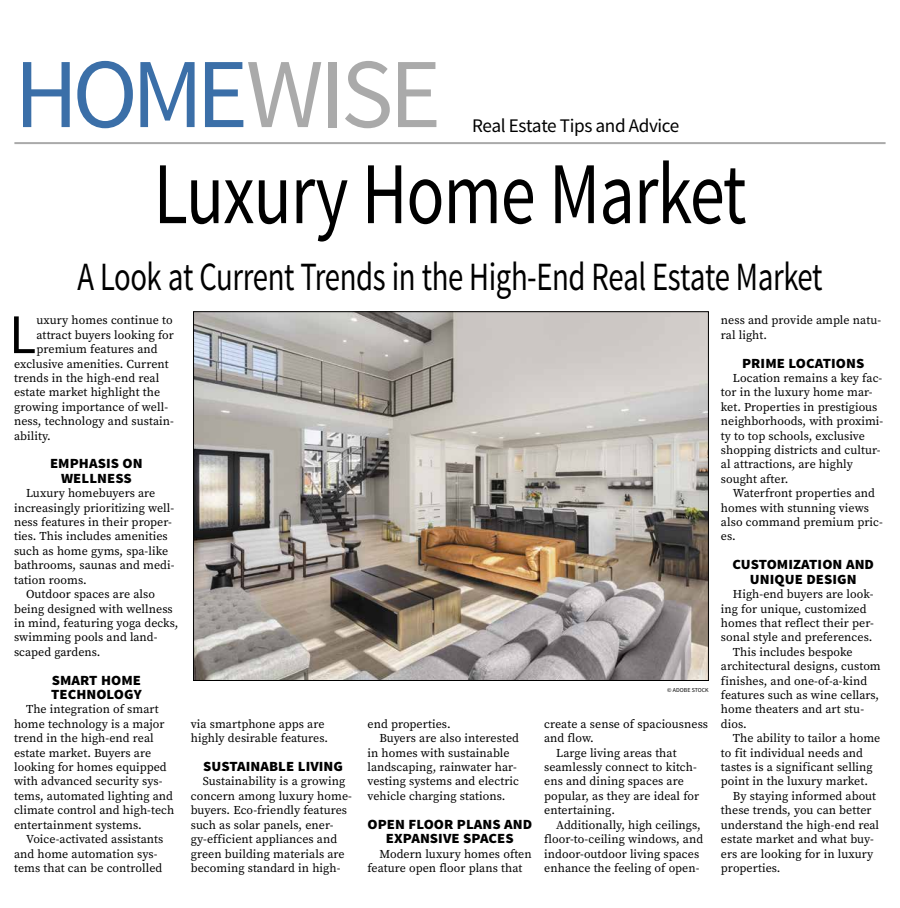
<style>
.page{position:relative;width:900px;height:908px;background:#fff}
.page>*{position:absolute;margin:0;border:0;box-sizing:border-box;transform-origin:0 0}
.t1{font:99px "Source Sans Pro";letter-spacing:-.04em;color:#3b6fa8}
.t2{font:88px "Source Sans Pro";letter-spacing:-.015em;color:#000;scale:.8 1}
.t3{font:55.9px "Source Sans Pro";color:#000}
.t4{font:40px "Source Sans Pro";letter-spacing:-.015em;color:#000;scale:.77 1}
.t5{font:19.2px "Source Sans Pro";letter-spacing:-.02em;color:#000}
.t6{font:900 14px/14.4px "Source Sans Pro";letter-spacing:.005em;color:#000;text-align:center;scale:1.05 1}
.t7{font:12px/14.4px "Source Serif Pro";letter-spacing:.005em;color:#000}
.t8{font:6px "Source Sans Pro";color:#000}
.s1{color:#aaa}
</style>
<div class="page">
<hr style="left:14px;top:142px;width:872px;height:2px;background:#aaa">
<img style="left:195px;top:313px;width:512px;height:365px">
<h1 class="t1" style="left:14px;top:33px;width:428px">HOME<span class="s1">WISE</span></h1>
<h3 class="t5" style="left:472px;top:114px;width:209px">Real Estate Tips and Advice</h3>
<h2 class="t2" style="left:154px;top:139px;width:742px">Luxury Home Market</h2>
<h3 class="t4" style="left:78px;top:252px;width:969px">A Look at Current Trends in the High-End Real Estate Market</h3>
<h3 class="t3" style="left:9px;top:300px;width:28px">L</h3>
<p class="t7" style="left:36px;top:313px;width:138px">uxury homes continue to</p>
<p class="t7" style="left:36px;top:327px;width:139px">attract buyers looking for</p>
<p class="t7" style="left:36px;top:342px;width:123px">premium features and</p>
<p class="t7" style="left:14px;top:356px;width:156px">exclusive amenities. Current</p>
<p class="t7" style="left:14px;top:370px;width:147px">trends in the high-end real</p>
<p class="t7" style="left:14px;top:385px;width:148px">estate market highlight the</p>
<p class="t7" style="left:14px;top:399px;width:156px">growing importance of well-</p>
<p class="t7" style="left:14px;top:414px;width:161px">ness, technology and sustain-</p>
<p class="t7" style="left:14px;top:428px;width:38px">ability.</p>
<p class="t6" style="left:50px;top:457px;width:90px">EMPHASIS ON<br>WELLNESS</p>
<p class="t7" style="left:26px;top:486px;width:131px">Luxury homebuyers are</p>
<p class="t7" style="left:14px;top:500px;width:162px">increasingly prioritizing well-</p>
<p class="t7" style="left:14px;top:514px;width:159px">ness features in their proper-</p>
<p class="t7" style="left:14px;top:529px;width:155px">ties. This includes amenities</p>
<p class="t7" style="left:14px;top:543px;width:156px">such as home gyms, spa-like</p>
<p class="t7" style="left:14px;top:558px;width:162px">bathrooms, saunas and medi-</p>
<p class="t7" style="left:14px;top:572px;width:74px">tation rooms.</p>
<p class="t7" style="left:26px;top:586px;width:130px">Outdoor spaces are also</p>
<p class="t7" style="left:14px;top:601px;width:160px">being designed with wellness</p>
<p class="t7" style="left:14px;top:615px;width:166px">in mind, featuring yoga decks,</p>
<p class="t7" style="left:14px;top:630px;width:145px">swimming pools and land-</p>
<p class="t7" style="left:14px;top:644px;width:88px">scaped gardens.</p>
<p class="t6" style="left:51px;top:673px;width:88px;text-align:left">SMART HOME<br>TECHNOLOGY</p>
<p class="t7" style="left:14px;top:702px;width:162px;text-indent:12px">The integration of smart home technology is a major trend in the high-end real estate market. Buyers are looking for homes equipped with advanced security sys&shy;tems, automated lighting and climate control and high-tech entertainment systems.</p>
<p class="t7" style="left:14px;top:831px;width:151px;text-indent:12px">Voice-activated assistants and home automation sys&shy;tems that can be controlled</p>
<p class="t7" style="left:191px;top:716px;width:139px">via smartphone apps are highly desirable features.</p>
<p class="t6" style="left:203px;top:759px;width:135px">SUSTAINABLE LIVING</p>
<p class="t7" style="left:191px;top:774px;width:163px;text-indent:12px">Sustainability is a growing concern among luxury home&shy;buyers. Eco-friendly features such as solar panels, ener&shy;gy-efficient appliances and green building materials are becoming standard in high-</p>
<p class="t7" style="left:367px;top:716px;width:85px">end properties.</p>
<p class="t7" style="left:379px;top:730px;width:141px">Buyers are also interested</p>
<p class="t7" style="left:367px;top:745px;width:144px">in homes with sustainable</p>
<p class="t7" style="left:367px;top:759px;width:151px">landscaping, rainwater har-</p>
<p class="t7" style="left:367px;top:774px;width:153px">vesting systems and electric</p>
<p class="t7" style="left:367px;top:788px;width:140px">vehicle charging stations.</p>
<p class="t6" style="left:367px;top:817px;width:158px">OPEN FLOOR PLANS AND<br>EXPANSIVE SPACES</p>
<p class="t7" style="left:367px;top:846px;width:166px;text-indent:12px">Modern luxury homes often feature open floor plans that</p>
<p class="t8" style="left:667px;top:685px;width:43px">© ADOBE STOCK</p>
<p class="t7" style="left:544px;top:716px;width:165px">create a sense of spaciousness</p>
<p class="t7" style="left:544px;top:730px;width:51px">and flow.</p>
<p class="t7" style="left:556px;top:745px;width:122px">Large living areas that</p>
<p class="t7" style="left:544px;top:759px;width:154px">seamlessly connect to kitch-</p>
<p class="t7" style="left:544px;top:774px;width:141px">ens and dining spaces are</p>
<p class="t7" style="left:544px;top:788px;width:157px">popular, as they are ideal for</p>
<p class="t7" style="left:544px;top:802px;width:72px">entertaining.</p>
<p class="t7" style="left:556px;top:817px;width:146px">Additionally, high ceilings,</p>
<p class="t7" style="left:544px;top:831px;width:160px">floor-to-ceiling windows, and</p>
<p class="t7" style="left:544px;top:846px;width:157px">indoor-outdoor living spaces</p>
<p class="t7" style="left:544px;top:860px;width:157px">enhance the feeling of open-</p>
<p class="t7" style="left:721px;top:313px;width:162px">ness and provide ample natu&shy;ral light.</p>
<p class="t6" style="left:742px;top:356px;width:118px">PRIME LOCATIONS</p>
<p class="t7" style="left:721px;top:370px;width:164px;text-indent:12px">Location remains a key fac&shy;tor in the luxury home mar&shy;ket. Properties in prestigious neighborhoods, with proximi&shy;ty to top schools, exclusive shopping districts and cultur&shy;al attractions, are highly sought after.</p>
<p class="t7" style="left:721px;top:486px;width:163px;text-indent:12px">Waterfront properties and homes with stunning views also command premium pric&shy;es.</p>
<p class="t6" style="left:733px;top:558px;width:136px">CUSTOMIZATION AND<br>UNIQUE DESIGN</p>
<p class="t7" style="left:733px;top:586px;width:142px">High-end buyers are look-</p>
<p class="t7" style="left:721px;top:601px;width:147px">ing for unique, customized</p>
<p class="t7" style="left:721px;top:615px;width:155px">homes that reflect their per-</p>
<p class="t7" style="left:721px;top:630px;width:153px">sonal style and preferences.</p>
<p class="t7" style="left:733px;top:644px;width:121px">This includes bespoke</p>
<p class="t7" style="left:721px;top:658px;width:161px">architectural designs, custom</p>
<p class="t7" style="left:721px;top:673px;width:148px">finishes, and one-of-a-kind</p>
<p class="t7" style="left:721px;top:687px;width:160px">features such as wine cellars,</p>
<p class="t7" style="left:721px;top:702px;width:145px">home theaters and art stu-</p>
<p class="t7" style="left:721px;top:716px;width:27px">dios.</p>
<p class="t7" style="left:733px;top:730px;width:149px">The ability to tailor a home</p>
<p class="t7" style="left:721px;top:745px;width:144px">to fit individual needs and</p>
<p class="t7" style="left:721px;top:759px;width:153px">tastes is a significant selling</p>
<p class="t7" style="left:721px;top:774px;width:149px">point in the luxury market.</p>
<p class="t7" style="left:733px;top:788px;width:145px">By staying informed about</p>
<p class="t7" style="left:721px;top:802px;width:152px">these trends, you can better</p>
<p class="t7" style="left:721px;top:817px;width:160px">understand the high-end real</p>
<p class="t7" style="left:721px;top:831px;width:154px">estate market and what buy-</p>
<p class="t7" style="left:721px;top:846px;width:154px">ers are looking for in luxury</p>
<p class="t7" style="left:721px;top:860px;width:61px">properties.</p>
</div>
